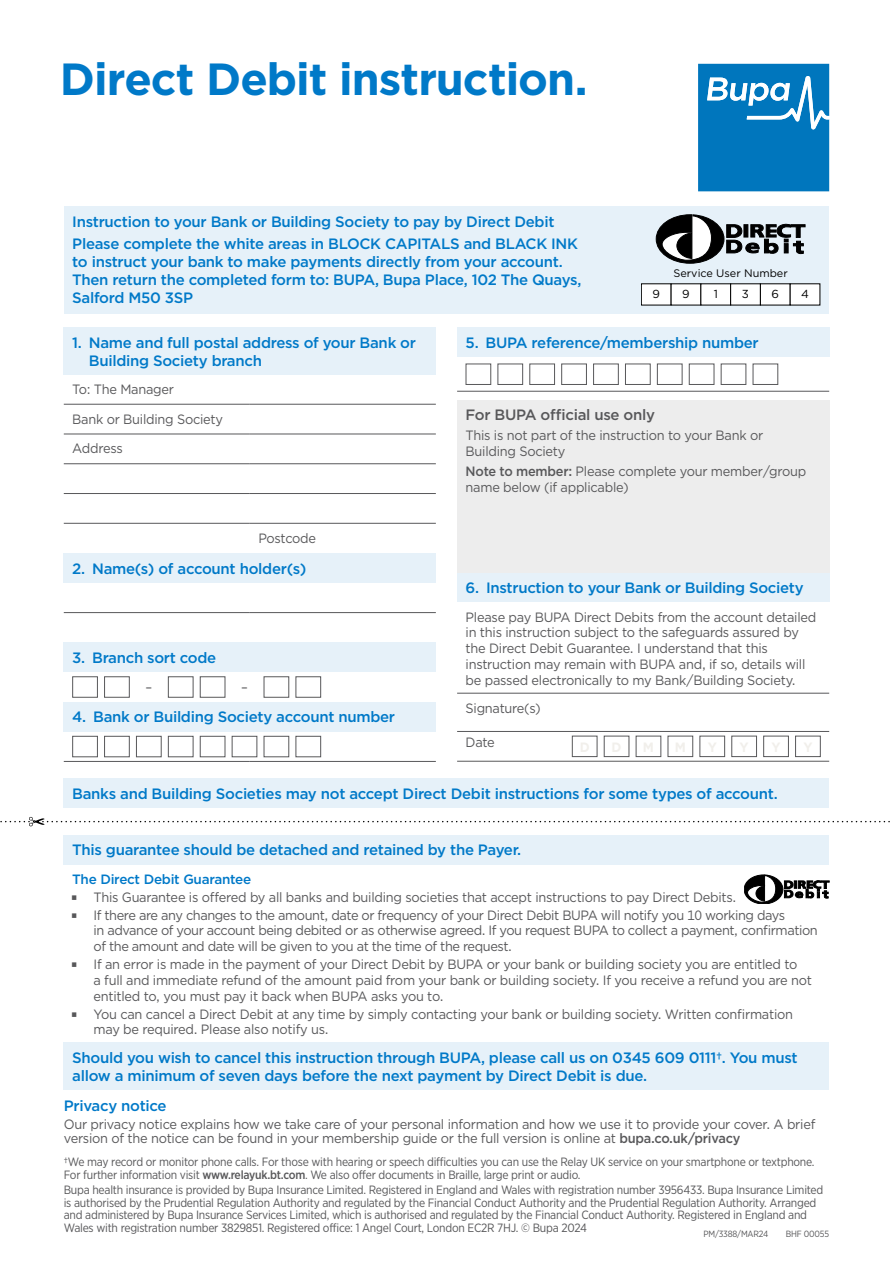
<style>
.page{position:relative;width:893px;height:1263px;background:#fff}
.page>*{position:absolute;margin:0;border:0;box-sizing:border-box;transform-origin:0 0}
.t1{font:700 45px "Gotham";letter-spacing:-.025em;color:#0079c8}
.t2{font:500 15px/18px "Gotham";letter-spacing:-.02em;color:#0079c8}
.t3{font:500 15px "Gotham";letter-spacing:-.02em;color:#58585a}
.t4{font:13.5px/15.8px "Gotham";letter-spacing:-.02em;color:#58585a;scale:.95 1}
.t5{font:500 13.5px "Gotham";letter-spacing:-.02em;color:#0079c8}
.t6{font:12px/12.8px "Gotham Narrow";letter-spacing:-.02em;color:#58585a}
.t7{font:11.7px "Gotham";color:#000}
.t8{font:10.8px "Gotham";color:#000}
.t9{font:9px "Gotham Narrow";letter-spacing:-.02em;color:#58585a}
.s1{font-weight:500}
</style>
<div class="page">
<div style="left:64px;top:1043px;width:765px;height:47px;background:#e6f1f9"></div>
<div style="left:64px;top:206px;width:568px;height:108px;background:#e6f1f9"></div>
<div style="left:457px;top:573px;width:372px;height:29px;background:#e6f1f9"></div>
<div style="left:457px;top:400px;width:372px;height:173px;background:#ededed"></div>
<div style="left:64px;top:778px;width:765px;height:30px;background:#e6f1f9"></div>
<hr style="left:457px;top:391px;width:372px;height:1px;background:#58585a">
<hr style="left:457px;top:761px;width:372px;height:1px;background:#58585a">
<hr style="left:457px;top:731px;width:372px;height:1px;background:#58585a">
<hr style="left:457px;top:693px;width:372px;height:1px;background:#58585a">
<div style="left:457px;top:327px;width:372px;height:30px;background:#e6f1f9"></div>
<hr style="left:64px;top:761px;width:186px;height:1px;background:#58585a">
<hr style="left:250px;top:761px;width:186px;height:1px;background:#58585a">
<hr style="left:64px;top:612px;width:186px;height:1px;background:#58585a">
<hr style="left:250px;top:612px;width:186px;height:1px;background:#58585a">
<hr style="left:64px;top:523px;width:186px;height:1px;background:#58585a">
<hr style="left:250px;top:523px;width:186px;height:1px;background:#58585a">
<hr style="left:64px;top:493px;width:186px;height:1px;background:#58585a">
<hr style="left:250px;top:493px;width:186px;height:1px;background:#58585a">
<hr style="left:64px;top:434px;width:186px;height:1px;background:#58585a">
<hr style="left:250px;top:434px;width:186px;height:1px;background:#58585a">
<hr style="left:64px;top:404px;width:186px;height:1px;background:#58585a">
<hr style="left:250px;top:404px;width:186px;height:1px;background:#58585a">
<hr style="left:64px;top:463px;width:186px;height:1px;background:#58585a">
<hr style="left:250px;top:463px;width:186px;height:1px;background:#58585a">
<div style="left:64px;top:702px;width:372px;height:30px;background:#e6f1f9"></div>
<div style="left:64px;top:642px;width:372px;height:30px;background:#e6f1f9"></div>
<div style="left:64px;top:553px;width:372px;height:30px;background:#e6f1f9"></div>
<div style="left:64px;top:327px;width:372px;height:47px;background:#e6f1f9"></div>
<div style="left:64px;top:835px;width:765px;height:30px;background:#e6f1f9"></div>
<div style="left:632px;top:206px;width:197px;height:108px;background:#e6f1f9"></div>
<svg style="left:655px;top:215px;width:151px;height:49px"></svg>
<svg style="left:698px;top:64px;width:131px;height:127px"></svg>
<div style="left:641px;top:283px;width:30px;height:22px;background:#fff"></div>
<div style="left:671px;top:283px;width:30px;height:22px;background:#fff"></div>
<div style="left:701px;top:283px;width:30px;height:22px;background:#fff"></div>
<div style="left:730px;top:283px;width:31px;height:22px;background:#fff"></div>
<div style="left:760px;top:283px;width:30px;height:22px;background:#fff"></div>
<div style="left:790px;top:283px;width:30px;height:22px;background:#fff"></div>
<svg style="left:72px;top:676px;width:58px;height:22px"></svg>
<svg style="left:168px;top:676px;width:58px;height:22px"></svg>
<svg style="left:263px;top:676px;width:58px;height:22px"></svg>
<svg style="left:72px;top:735px;width:249px;height:22px"></svg>
<svg style="left:465px;top:363px;width:313px;height:22px"></svg>
<div style="left:572px;top:736px;width:25px;height:21px;border:1px solid #58585a"></div>
<div style="left:604px;top:736px;width:25px;height:21px;border:1px solid #58585a"></div>
<div style="left:636px;top:736px;width:25px;height:21px;border:1px solid #58585a"></div>
<div style="left:668px;top:736px;width:25px;height:21px;border:1px solid #58585a"></div>
<div style="left:699px;top:736px;width:26px;height:21px;border:1px solid #58585a"></div>
<div style="left:731px;top:736px;width:26px;height:21px;border:1px solid #58585a"></div>
<div style="left:763px;top:736px;width:26px;height:21px;border:1px solid #58585a"></div>
<div style="left:795px;top:736px;width:26px;height:21px;border:1px solid #58585a"></div>
<svg style="left:0;top:817px;width:890px;height:9px"></svg>
<svg style="left:744px;top:875px;width:85px;height:29px"></svg>
<h1 class="t1" style="left:60px;top:50px;width:529px">Direct Debit instruction.</h1>
<p class="t2" style="left:72px;top:210px;width:507px;line-height:22.2px">Instruction to your Bank or Building Society to pay by Direct Debit<br>Please complete the white areas in BLOCK CAPITALS and BLACK INK</p>
<p class="t2" style="left:72px;top:252px;width:511px">to instruct your bank to make payments directly from your account.<br>Then return the completed form to: BUPA, Bupa Place, 102 The Quays,<br>Salford M50 3SP</p>
<p class="t8" style="left:673px;top:267px;width:116px">Service User Number</p>
<p class="t7" style="left:652px;top:288px;width:9px">9</p>
<p class="t7" style="left:682px;top:288px;width:9px">9</p>
<p class="t7" style="left:714px;top:288px;width:6px">1</p>
<p class="t7" style="left:742px;top:288px;width:9px">3</p>
<p class="t7" style="left:771px;top:288px;width:9px">6</p>
<p class="t7" style="left:801px;top:288px;width:9px">4</p>
<p class="t2" style="left:89px;top:333px;width:329px;text-indent:-17px">1. Name and full postal address of your Bank or<br>Building Society branch</p>
<p class="t4" style="left:72px;top:381px;width:109px">To: The Manager</p>
<p class="t4" style="left:72px;top:411px;width:160px">Bank or Building Society</p>
<p class="t4" style="left:72px;top:440px;width:55px">Address</p>
<p class="t4" style="left:258px;top:530px;width:62px">Postcode</p>
<p class="t2" style="left:72px;top:559px;width:235px">2. Name(s) of account holder(s)</p>
<p class="t2" style="left:72px;top:648px;width:146px">3. Branch sort code</p>
<p class="t4" style="left:145px;top:679px;width:9px">–</p>
<p class="t4" style="left:241px;top:679px;width:9px">–</p>
<p class="t2" style="left:72px;top:708px;width:324px">4. Bank or Building Society account number</p>
<p class="t2" style="left:466px;top:333px;width:295px">5. BUPA reference/membership number</p>
<p class="t3" style="left:466px;top:405px;width:191px">For BUPA ofcial use only</p>
<p class="t4" style="left:466px;top:427px;width:315px">This is not part of the instruction to your Bank or</p>
<p class="t4" style="left:466px;top:441px;width:360px;line-height:20px">Building Society<br><span class="s1">Note to member:</span> Please complete your member/group</p>
<p class="t4" style="left:466px;top:479px;width:173px">name below (if applicable)</p>
<p class="t2" style="left:466px;top:579px;width:340px">6. Instruction to your Bank or Building Society</p>
<p class="t4" style="left:466px;top:609px;width:371px">Please pay BUPA Direct Debits from the account detailed in this instruction subject to the safeguards assured by the Direct Debit Guarantee. I understand that this instruction may remain with BUPA and, if so, details will be passed electronically to my Bank/Building Society.</p>
<p class="t4" style="left:466px;top:699px;width:81px">Signature(s)</p>
<p class="t4" style="left:466px;top:734px;width:32px">Date</p>
<p class="t2" style="left:72px;top:784px;width:707px">Banks and Building Societies may not accept Direct Debit instructions for some types of account.</p>
<p class="t2" style="left:72px;top:841px;width:450px">This guarantee should be detached and retained by the Payer.</p>
<p class="t5" style="left:72px;top:870px;width:180px">The Direct Debit Guarantee</p>
<p class="t4" style="left:94px;top:889px;width:678px">This Guarantee is ofered by all banks and building societies that accept instructions to pay Direct Debits.</p>
<p class="t4" style="left:94px;top:907px;width:764px">If there are any changes to the amount, date or frequency of your Direct Debit BUPA will notify you 10 working days<br>in advance of your account being debited or as otherwise agreed. If you request BUPA to collect a payment, confrmation of the amount and date will be given to you at the time of the request.</p>
<p class="t4" style="left:94px;top:956px;width:758px">If an error is made in the payment of your Direct Debit by BUPA or your bank or building society you are entitled to<br>a full and immediate refund of the amount paid from your bank or building society. If you receive a refund you are not entitled to, you must pay it back when BUPA asks you to.</p>
<p class="t4" style="left:94px;top:1005px;width:738px">You can cancel a Direct Debit at any time by simply contacting your bank or building society. Written confrmation may be required. Please also notify us.</p>
<p class="t2" style="left:72px;top:1049px;width:727px">Should you wish to cancel this instruction through BUPA, please call us on 0345 609 0111†. You must allow a minimum of seven days before the next payment by Direct Debit is due.</p>
<p class="t2" style="left:64px;top:1096px;width:104px">Privacy notice</p>
<p class="t4" style="left:64px;top:1117px;width:793px;line-height:14.2px">Our privacy notice explains how we take care of your personal information and how we use it to provide your cover. A brief version of the notice can be found in your membership guide or the full version is online at <span class="s1">bupa.co.uk/privacy</span></p>
<p class="t6" style="left:64px;top:1155px;width:752px">†We may record or monitor phone calls. For those with hearing or speech difficulties you can use the Relay UK service on your smartphone or textphone.</p>
<p class="t6" style="left:64px;top:1167px;width:761px;line-height:14.9px">For further information visit <span class="s1">www.relayuk.bt.com</span>. We also offer documents in Braille, large print or audio.<br>Bupa health insurance is provided by Bupa Insurance Limited. Registered in England and Wales with registration number 3956433. Bupa Insurance Limited</p>
<p class="t6" style="left:64px;top:1196px;width:754px">is authorised by the Prudential Regulation Authority and regulated by the Financial Conduct Authority and the Prudential Regulation Authority. Arranged and administered by Bupa Insurance Services Limited, which is authorised and regulated by the Financial Conduct Authority. Registered in England and<br>Wales with registration number 3829851. Registered office: 1 Angel Court, London EC2R 7HJ. © Bupa 2024</p>
<p class="t9" style="left:703px;top:1228px;width:66px">PM/3388/MAR24</p>
<p class="t9" style="left:786px;top:1228px;width:45px">BHF 00055</p>
</div>
